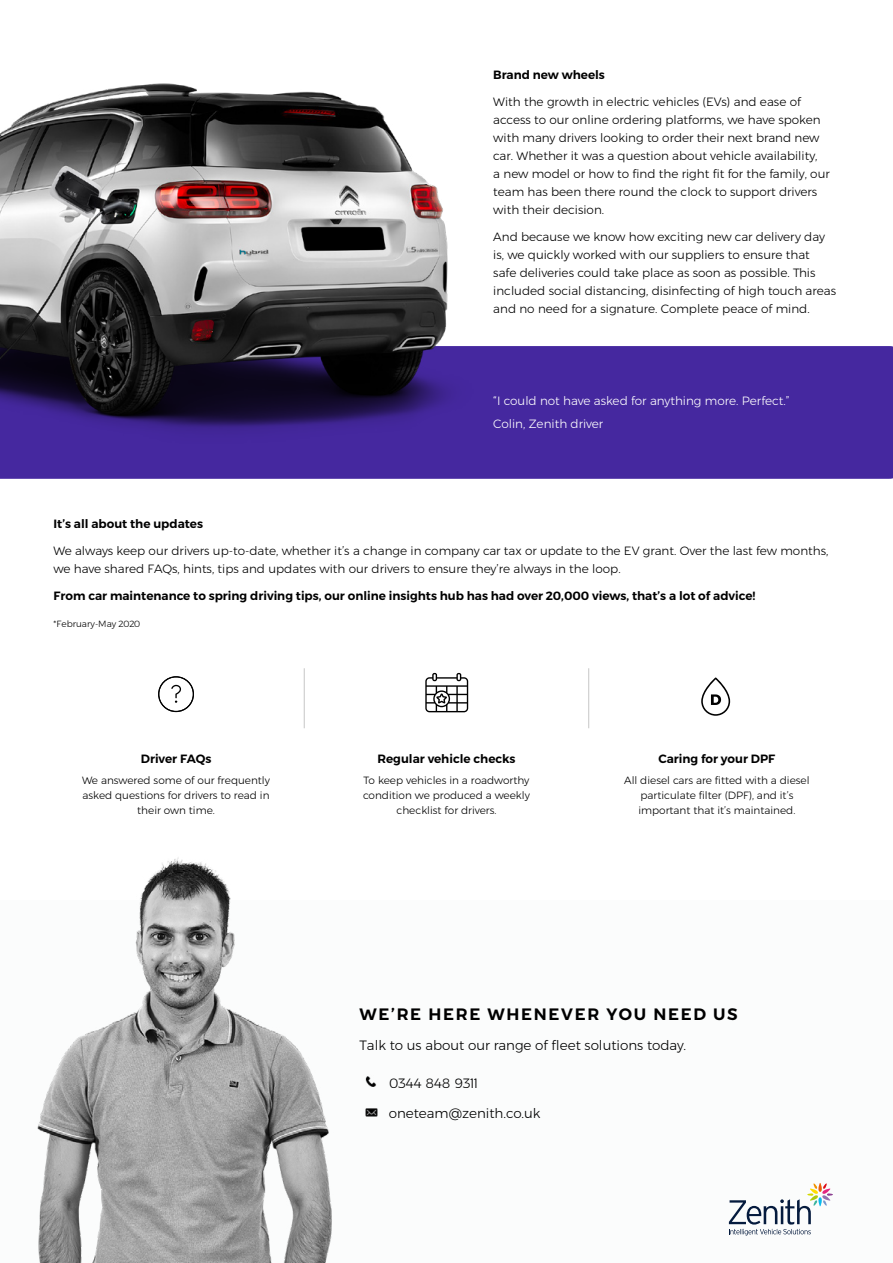
<style>
.page{position:relative;width:893px;height:1263px;background:#fff}
.page>*{position:absolute;margin:0;border:0;box-sizing:border-box;transform-origin:0 0}
.t1{font:600 16.5px "Zenith Montserrat";letter-spacing:.1em;color:#000}
.t2{font:300 13.5px "Zenith Montserrat";color:#000}
.t3{font:300 12px/18px "Zenith Montserrat";color:#000}
.t4{font:600 12px "Zenith Montserrat";color:#000}
.t5{font:300 12px/22.5px "Zenith Montserrat";color:#fff}
.t6{font:300 10.5px/15px "Zenith Montserrat";color:#000;text-align:center}
.t7{font:300 9px "Zenith Montserrat";color:#000}
</style>
<div class="page">
<div style="left:507px;top:346px;width:386px;height:133px;background:#45289f"></div>
<img style="left:0;top:83px;width:507px;height:396px">
<svg style="left:158px;top:676px;width:36px;height:36px"></svg>
<svg style="left:425px;top:673px;width:43px;height:39px"></svg>
<svg style="left:701px;top:677px;width:29px;height:39px"></svg>
<div style="left:0;top:900px;width:893px;height:363px;background:#fbfcfc"></div>
<svg style="left:729px;top:1183px;width:104px;height:53px"></svg>
<img style="left:37px;top:857px;width:295px;height:406px">
<hr style="left:304px;top:668px;width:1px;height:60px;background:#c6c6c6">
<hr style="left:588px;top:668px;width:1px;height:60px;background:#c6c6c6">
<img style="left:365px;top:1076px;width:12px;height:11px">
<img style="left:365px;top:1108px;width:13px;height:9px">
<p class="t4" style="left:493px;top:65px;width:113px">Brand new wheels</p>
<p class="t3" style="left:493px;top:93px;width:338px">With the growth in electric vehicles (EVs) and ease of access to our online ordering platforms, we have spoken with many drivers looking to order their next brand new car. Whether it was a question about vehicle availability,<br>a new model or how to find the right fit for the family, our team has been there round the clock to support drivers with their decision.</p>
<p class="t3" style="left:493px;top:228px;width:344px">And because we know how exciting new car delivery day is, we quickly worked with our suppliers to ensure that<br>safe deliveries could take place as soon as possible. This included social distancing, disinfecting of high touch areas and no need for a signature. Complete peace of mind.</p>
<p class="t5" style="left:493px;top:390px;width:298px">“I could not have asked for anything more. Perfect.”<br>Colin, Zenith driver</p>
<p class="t4" style="left:53px;top:514px;width:151px">It’s all about the updates</p>
<p class="t3" style="left:53px;top:542px;width:776px">We always keep our drivers up-to-date, whether it’s a change in company car tax or update to the EV grant. Over the last few months, we have shared FAQs, hints, tips and updates with our drivers to ensure they’re always in the loop.</p>
<p class="t4" style="left:53px;top:586px;width:703px">From car maintenance to spring driving tips, our online insights hub has had over 20,000 views, that’s a lot of advice!</p>
<p class="t7" style="left:53px;top:617px;width:88px">*February-May 2020</p>
<p class="t4" style="left:141px;top:749px;width:72px">Driver FAQs</p>
<p class="t6" style="left:82px;top:773px;width:189px">We answered some of our frequently asked questions for drivers to read in their own time.</p>
<p class="t4" style="left:377px;top:749px;width:140px">Regular vehicle checks</p>
<p class="t6" style="left:363px;top:773px;width:168px">To keep vehicles in a roadworthy condition we produced a weekly checklist for drivers.</p>
<p class="t4" style="left:658px;top:749px;width:118px">Caring for your DPF</p>
<p class="t6" style="left:624px;top:773px;width:187px">All diesel cars are fitted with a diesel particulate filter (DPF), and it’s important that it’s maintained.</p>
<h1 class="t1" style="left:359px;top:1001px;width:380px">WE’RE HERE WHENEVER YOU NEED US</h1>
<p class="t2" style="left:359px;top:1035px;width:328px">Talk to us about our range of fleet solutions today.</p>
<p class="t2" style="left:389px;top:1072px;width:91px">0344 848 9311</p>
<p class="t2" style="left:389px;top:1102px;width:153px">oneteam@zenith.co.uk</p>
</div>
